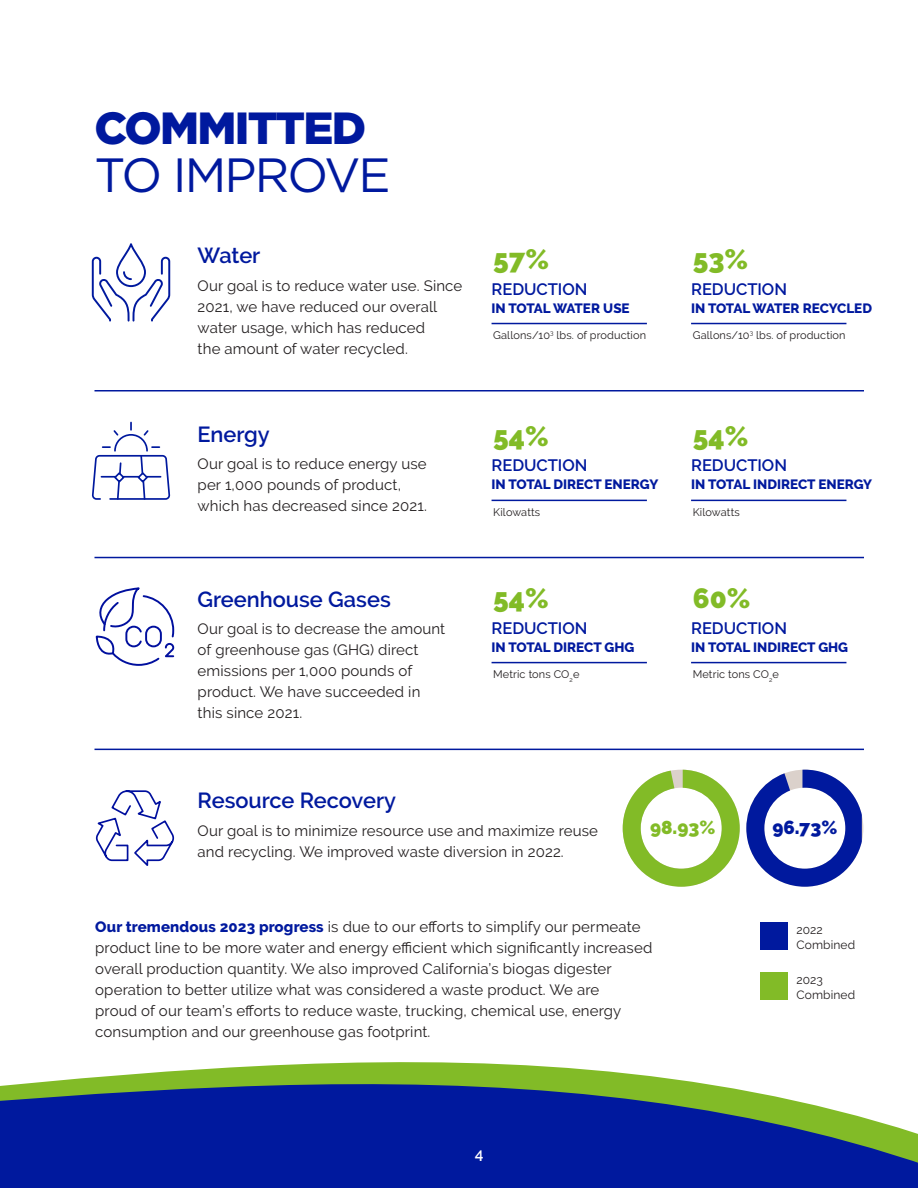
<style>
.page{position:relative;width:918px;height:1188px;background:#fff}
.page>*{position:absolute;margin:0;border:0;box-sizing:border-box;transform-origin:0 0}
.t1{font:48px "Gotham";letter-spacing:-.04em;color:#00199e}
.t2{font:900 45px "Gotham";letter-spacing:-.04em;color:#00199e}
.t3{font:900 27.75px "Raleway";color:#82bb27}
.t4{font:600 21.75px "Raleway";color:#00199e}
.t5{font:900 18.75px "Raleway";color:#82bb27}
.t6{font:900 18.75px "Raleway";color:#00199e}
.t7{font:600 16.5px "Raleway";color:#00199e}
.t8{font:15px/21px "Raleway";letter-spacing:.01em;color:#231f20}
.t9{font:600 15px "Raleway";color:#fff}
.t10{font:800 13.5px "Raleway";color:#00199e}
.t11{font:12px/15px "Raleway";letter-spacing:.01em;color:#231f20}
.t12{font:10.95px "Raleway";letter-spacing:.01em;color:#231f20}
.s1{font-weight:800;color:#00199e}
</style>
<div class="page">
<div style="left:0;top:1157px;width:918px;height:31px;background:#00199e"></div>
<svg style="left:0;top:922px;width:918px;height:235px"></svg>
<div style="left:760px;top:923px;width:28px;height:27px;background:#00199e"></div>
<div style="left:760px;top:972px;width:28px;height:28px;background:#82bb27"></div>
<svg style="left:95px;top:587px;width:80px;height:79px"></svg>
<svg style="left:95px;top:790px;width:80px;height:76px"></svg>
<svg style="left:91px;top:422px;width:80px;height:78px"></svg>
<hr style="left:94px;top:390px;width:770px;height:2px;background:#00199e">
<hr style="left:94px;top:557px;width:770px;height:1px;background:#00199e">
<hr style="left:94px;top:749px;width:770px;height:1px;background:#00199e">
<div style="left:116px;top:243px;width:30px;height:44px;border:2px solid #00199e;border-radius:14px"></div>
<svg style="left:91px;top:256px;width:80px;height:66px"></svg>
<hr style="left:492px;top:323px;width:155px;height:1px;background:#00199e">
<hr style="left:691px;top:323px;width:155px;height:1px;background:#00199e">
<hr style="left:492px;top:500px;width:155px;height:1px;background:#00199e">
<hr style="left:691px;top:500px;width:155px;height:1px;background:#00199e">
<hr style="left:492px;top:662px;width:155px;height:1px;background:#00199e">
<hr style="left:691px;top:662px;width:155px;height:1px;background:#00199e">
<svg style="left:623px;top:770px;width:117px;height:117px"></svg>
<svg style="left:746px;top:770px;width:117px;height:117px"></svg>
<p class="t2" style="left:94px;top:97px;width:273px">COMMITTED</p>
<p class="t1" style="left:94px;top:144px;width:298px">TO IMPROVE</p>
<p class="t4" style="left:198px;top:243px;width:64px">Water</p>
<p class="t8" style="left:198px;top:275px;width:266px">Our goal is to reduce water use. Since<br>2021, we have reduced our overall water usage, which has reduced<br>the amount of water recycled.</p>
<p class="t4" style="left:198px;top:422px;width:74px">Energy</p>
<p class="t8" style="left:198px;top:454px;width:231px">Our goal is to reduce energy use per 1,000 pounds of product, which has decreased since 2021.</p>
<p class="t4" style="left:198px;top:586px;width:195px">Greenhouse Gases</p>
<p class="t8" style="left:198px;top:619px;width:249px">Our goal is to decrease the amount of greenhouse gas (GHG) direct emissions per 1,000 pounds of product. We have succeeded in this since 2021.</p>
<p class="t3" style="left:493px;top:243px;width:57px">57%</p>
<p class="t7" style="left:492px;top:279px;width:97px">REDUCTION</p>
<p class="t10" style="left:492px;top:300px;width:140px">IN TOTAL WATER USE</p>
<p class="t12" style="left:493px;top:329px;width:154px">Gallons/10<sup>3</sup> lbs. of production</p>
<p class="t3" style="left:493px;top:420px;width:57px">54%</p>
<p class="t7" style="left:492px;top:456px;width:97px">REDUCTION</p>
<p class="t10" style="left:492px;top:477px;width:168px">IN TOTAL DIRECT ENERGY</p>
<p class="t12" style="left:493px;top:506px;width:48px">Kilowatts</p>
<p class="t3" style="left:493px;top:582px;width:57px">54%</p>
<p class="t7" style="left:492px;top:618px;width:97px">REDUCTION</p>
<p class="t10" style="left:492px;top:639px;width:144px">IN TOTAL DIRECT GHG</p>
<p class="t12" style="left:493px;top:668px;width:88px">Metric tons CO<sub>2</sub>e</p>
<p class="t3" style="left:693px;top:243px;width:57px">53%</p>
<p class="t7" style="left:691px;top:279px;width:97px">REDUCTION</p>
<p class="t10" style="left:691px;top:300px;width:182px">IN TOTAL WATER RECYCLED</p>
<p class="t12" style="left:693px;top:329px;width:154px">Gallons/10<sup>3</sup> lbs. of production</p>
<p class="t3" style="left:693px;top:420px;width:57px">54%</p>
<p class="t7" style="left:691px;top:456px;width:97px">REDUCTION</p>
<p class="t10" style="left:691px;top:477px;width:183px">IN TOTAL INDIRECT ENERGY</p>
<p class="t12" style="left:693px;top:506px;width:48px">Kilowatts</p>
<p class="t3" style="left:693px;top:582px;width:59px">60%</p>
<p class="t7" style="left:691px;top:618px;width:97px">REDUCTION</p>
<p class="t10" style="left:691px;top:639px;width:159px">IN TOTAL INDIRECT GHG</p>
<p class="t12" style="left:693px;top:668px;width:88px">Metric tons CO<sub>2</sub>e</p>
<p class="t4" style="left:198px;top:788px;width:200px">Resource Recovery</p>
<p class="t8" style="left:198px;top:820px;width:402px">Our goal is to minimize resource use and maximize reuse and recycling. We improved waste diversion in 2022.</p>
<p class="t5" style="left:650px;top:816px;width:67px">98.93%</p>
<p class="t6" style="left:772px;top:816px;width:66px">96.73%</p>
<p class="t8" style="left:95px;top:916px;width:559px"><span class="s1">Our tremendous 2023 progress</span> is due to our efforts to simplify our permeate product line to be more water and energy efficient which significantly increased overall production quantity. We also improved California’s biogas digester operation to better utilize what was considered a waste product. We are<br>proud of our team’s efforts to reduce waste, trucking, chemical use, energy consumption and our greenhouse gas footprint.</p>
<p class="t9" style="left:475px;top:1147px;width:10px">4</p>
<p class="t11" style="left:796px;top:922px;width:60px">2022<br>Combined</p>
<p class="t11" style="left:796px;top:972px;width:60px">2023<br>Combined</p>
</div>
